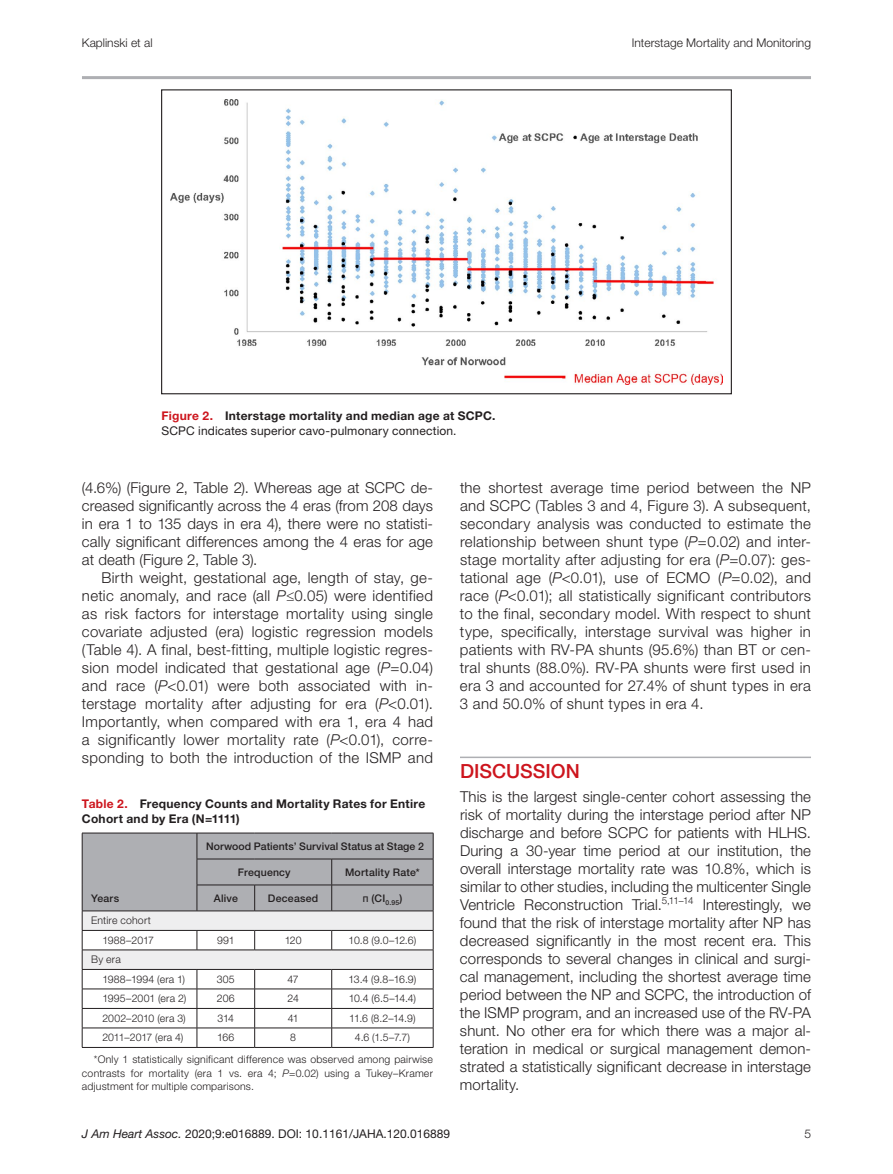
<style>
.page{position:relative;width:893px;height:1174px;background:#fff}
.page>*{position:absolute;margin:0;border:0;box-sizing:border-box;transform-origin:0 0}
.t1{font:500 19.5px "Helvetica Neue LT Std";color:#cd151d}
.t2{font:300 15px/18px "Helvetica Neue LT Std";letter-spacing:.01em;color:#231f20;text-align:justify}
.t3{font:12px/15px "Helvetica Neue LT Std";letter-spacing:.01em;color:#231f20}
.t4{font:700 12px/15px "Helvetica Neue LT Std";letter-spacing:.02em;color:#231f20}
.t5{font:300 12px "Helvetica Neue LT Std";color:#231f20}
.t6{font:300 10.5px/19.5px "Helvetica Neue LT Std";letter-spacing:.02em;color:#231f20}
.t7{font:500 10.5px "Helvetica Neue LT Std";letter-spacing:.015em;color:#231f20}
.t8{font:300 10.5px "Helvetica Neue LT Std";letter-spacing:-.005em;color:#231f20}
.s1{font-weight:700;color:#cd151d}
.s2{font-weight:700}
.s3{font-style:italic}
.s4{color:#cd151d}
.s5{font-family:"Noto Sans"}
</style>
<div class="page">
<hr style="left:460px;top:756px;width:351px;height:2px;background:#aeafb3">
<img style="left:170px;top:99px;width:553px;height:285px">
<div style="left:161px;top:89px;width:571px;height:305px;border:1px solid #231f20"></div>
<hr style="left:82px;top:832px;width:115px;height:1px;background:#231f20">
<hr style="left:197px;top:832px;width:58px;height:1px;background:#231f20">
<hr style="left:255px;top:832px;width:77px;height:1px;background:#231f20">
<hr style="left:332px;top:832px;width:101px;height:1px;background:#231f20">
<hr style="left:82px;top:1047px;width:115px;height:1px;background:#231f20">
<hr style="left:197px;top:1047px;width:58px;height:1px;background:#231f20">
<hr style="left:255px;top:1047px;width:77px;height:1px;background:#231f20">
<hr style="left:332px;top:1047px;width:101px;height:1px;background:#231f20">
<svg style="left:82px;top:833px;width:352px;height:214px"></svg>
<hr style="left:332px;top:884px;width:101px;height:1px;background:#231f20">
<hr style="left:82px;top:76px;width:729px;height:3px;background:#aeafb3">
<p class="t5" style="left:82px;top:35px;width:72px">Kaplinski et al</p>
<p class="t5" style="left:632px;top:35px;width:181px">Interstage Mortality and Monitoring</p>
<p class="t3" style="left:162px;top:408px;width:335px"><span class="s1">Figure 2.</span> <span class="s2">Interstage mortality and median age at SCPC.<br></span>SCPC indicates superior cavo-pulmonary connection.</p>
<p class="t2" style="left:82px;top:478px;width:353px">(4.6%) (Figure 2, Table 2). Whereas age at SCPC de&shy;creased significantly across the 4 eras (from 208 days in era 1 to 135 days in era 4), there were no statisti&shy;cally significant differences among the 4 eras for age at death (Figure 2, Table 3).</p>
<p class="t2" style="left:82px;top:568px;width:353px;text-indent:20px">Birth weight, gestational age, length of stay, ge&shy;netic anomaly, and race (all <span class="s3">P</span>≤0.05) were identified as risk factors for interstage mortality using single covariate adjusted (era) logistic regression models (Table 4). A final, best-fitting, multiple logistic regres&shy;sion model indicated that gestational age (<span class="s3">P</span>=0.04) and race (<span class="s3">P</span>&lt;0.01) were both associated with in&shy;terstage mortality after adjusting for era (<span class="s3">P</span>&lt;0.01).<br>Importantly, when compared with era 1, era 4 had a significantly lower mortality rate (<span class="s3">P</span>&lt;0.01), corre&shy;sponding to both the introduction of the ISMP and</p>
<p class="t4" style="left:82px;top:796px;width:345px"><span class="s4">Table 2.</span> Frequency Counts and Mortality Rates for Entire<br>Cohort and by Era (N=1111)</p>
<p class="t7" style="left:91px;top:891px;width:29px">Years</p>
<p class="t6" style="left:102px;top:910px;width:53px;text-indent:-11px">Entire cohort<br>1988–2017</p>
<p class="t6" style="left:102px;top:949px;width:84px;text-indent:-11px">By era<br>1988–1994 (era 1)</p>
<p class="t7" style="left:206px;top:839px;width:219px">Norwood Patients’ Survival Status at Stage 2</p>
<p class="t7" style="left:238px;top:865px;width:54px">Frequency</p>
<p class="t7" style="left:345px;top:865px;width:76px">Mortality Rate*</p>
<p class="t7" style="left:214px;top:891px;width:26px">Alive</p>
<p class="t7" style="left:268px;top:891px;width:52px">Deceased</p>
<p class="t7" style="left:362px;top:891px;width:42px"><span class="s5">ᴨ</span> (CI<sub>0.95</sub>)</p>
<p class="t6" style="left:217px;top:930px;width:19px">991</p>
<p class="t6" style="left:285px;top:930px;width:18px">120</p>
<p class="t6" style="left:349px;top:930px;width:69px">10.8 (9.0–12.6)</p>
<p class="t6" style="left:217px;top:969px;width:19px">305</p>
<p class="t6" style="left:288px;top:969px;width:13px">47</p>
<p class="t6" style="left:348px;top:969px;width:69px">13.4 (9.8–16.9)</p>
<p class="t6" style="left:102px;top:988px;width:85px">1995–2001 (era 2)</p>
<p class="t6" style="left:217px;top:988px;width:19px">206</p>
<p class="t6" style="left:288px;top:988px;width:13px">24</p>
<p class="t6" style="left:349px;top:988px;width:69px">10.4 (6.5–14.4)</p>
<p class="t6" style="left:102px;top:1008px;width:85px">2002–2010 (era 3)</p>
<p class="t6" style="left:217px;top:1008px;width:18px">314</p>
<p class="t6" style="left:288px;top:1008px;width:13px">41</p>
<p class="t6" style="left:349px;top:1008px;width:68px">11.6 (8.2–14.9)</p>
<p class="t8" style="left:102px;top:1031px;width:83px">2011–2017 (era 4)</p>
<p class="t6" style="left:217px;top:1027px;width:19px">166</p>
<p class="t6" style="left:290px;top:1027px;width:7px">8</p>
<p class="t6" style="left:94px;top:1026px;width:340px;line-height:21.9px;text-indent:261px">4.6 (1.5–7.7) *Only 1 statistically significant difference was observed among pairwise</p>
<p class="t6" style="left:82px;top:1066px;width:352px;line-height:13.5px">contrasts for mortality (era 1 vs. era 4; <span class="s3">P</span>=0.02) using a Tukey–Kramer adjustment for multiple comparisons.</p>
<p class="t2" style="left:460px;top:478px;width:353px">the shortest average time period between the NP and SCPC (Tables 3 and 4, Figure 3). A subsequent, secondary analysis was conducted to estimate the relationship between shunt type (<span class="s3">P</span>=0.02) and inter&shy;stage mortality after adjusting for era (<span class="s3">P</span>=0.07): ges&shy;tational age (<span class="s3">P</span>&lt;0.01), use of ECMO (<span class="s3">P</span>=0.02), and race (<span class="s3">P</span>&lt;0.01); all statistically significant contributors to the final, secondary model. With respect to shunt type, specifically, interstage survival was higher in patients with RV-PA shunts (95.6%) than BT or cen&shy;tral shunts (88.0%). RV-PA shunts were first used in era 3 and accounted for 27.4% of shunt types in era 3 and 50.0% of shunt types in era 4.</p>
<h1 class="t1" style="left:460px;top:759px;width:121px">DISCUSSION</h1>
<p class="t2" style="left:460px;top:787px;width:353px">This is the largest single-center cohort assessing the risk of mortality during the interstage period after NP discharge and before SCPC for patients with HLHS.<br>During a 30-year time period at our institution, the overall interstage mortality rate was 10.8%, which is similar to other studies, including the multicenter Single Ventricle Reconstruction Trial.<sup>5,11–14</sup> Interestingly, we found that the risk of interstage mortality after NP has decreased significantly in the most recent era. This corresponds to several changes in clinical and surgi&shy;cal management, including the shortest average time period between the NP and SCPC, the introduction of the ISMP program, and an increased use of the RV-PA shunt. No other era for which there was a major al&shy;teration in medical or surgical management demon&shy;strated a statistically significant decrease in interstage mortality.</p>
<p class="t3" style="left:82px;top:1126px;width:370px"><span class="s3">J Am Heart Assoc.</span> 2020;9:e016889. DOI: 10.1161/JAHA.120.016889</p>
<p class="t5" style="left:804px;top:1126px;width:8px">5</p>
</div>
